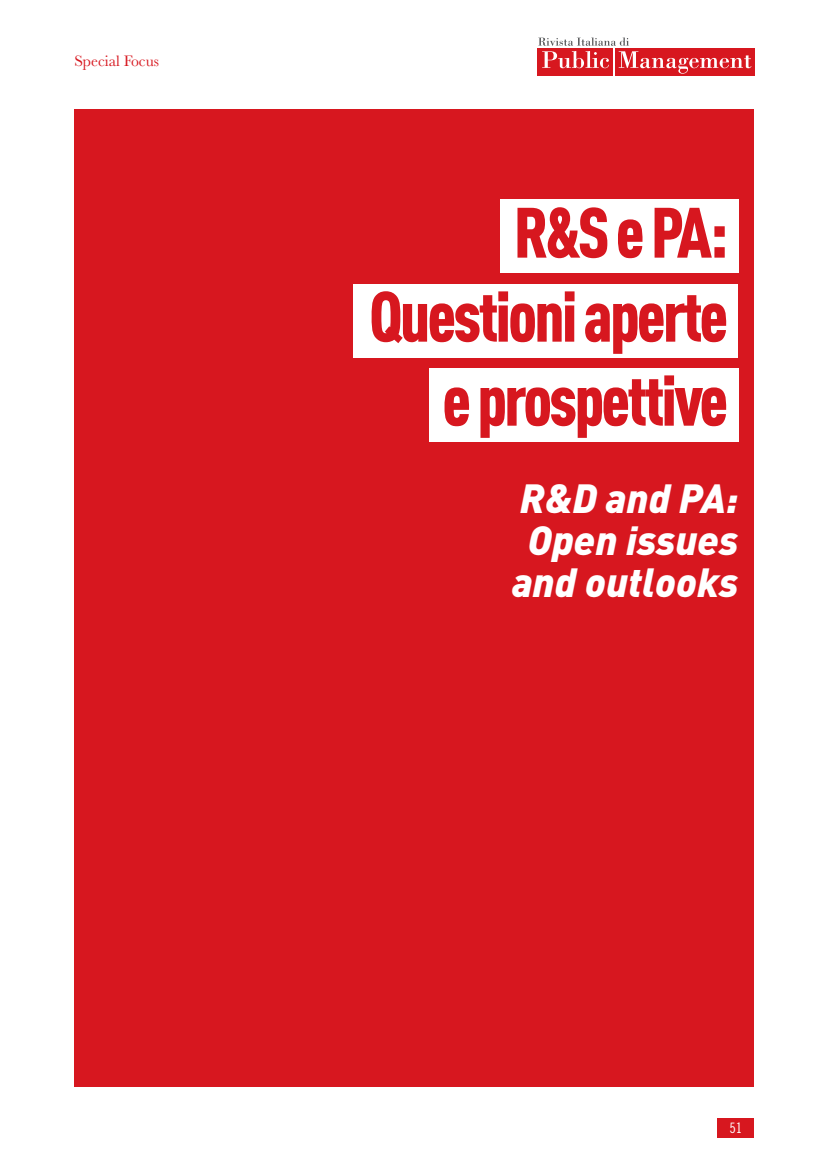
<style>
.page{position:relative;width:819px;height:1166px;background:#fff}
.page>*{position:absolute;margin:0;border:0;box-sizing:border-box;transform-origin:0 0}
.t1{font:900 70px/84px "DIN Cond";letter-spacing:-.04em;color:#d7171f;text-align:right}
.t2{font:italic 900 40.25px/42px "DIN";color:#fff;text-align:center}
.t3{font:15.75px "Baskerville";color:#d7171f}
.t4{font:14.35px "Trade Gothic Cond Eighteen";color:#fff}
</style>
<div class="page">
<div style="left:717px;top:1118px;width:36px;height:20px;background:#d7171f"></div>
<div style="left:537px;top:48px;width:76px;height:27px;background:#d7171f"></div>
<div style="left:615px;top:48px;width:139px;height:27px;background:#d7171f"></div>
<svg style="left:538px;top:37px;width:213px;height:37px"></svg>
<div style="left:74px;top:109px;width:679px;height:977px;background:#d7171f"></div>
<div style="left:500px;top:199px;width:238px;height:74px;background:#fff"></div>
<div style="left:353px;top:284px;width:385px;height:74px;background:#fff"></div>
<div style="left:429px;top:368px;width:309px;height:74px;background:#fff"></div>
<p class="t3" style="left:74px;top:51px;width:86px">Special Focus</p>
<p class="t1" style="left:369px;top:188px;width:360px">R&amp;S e PA:<br>Questioni aperte e prospettive</p>
<p class="t2" style="left:512px;top:475px;width:228px">R&amp;D and PA:<br>Open issues and outlooks</p>
<p class="t4" style="left:729px;top:1120px;width:14px">51</p>
</div>
